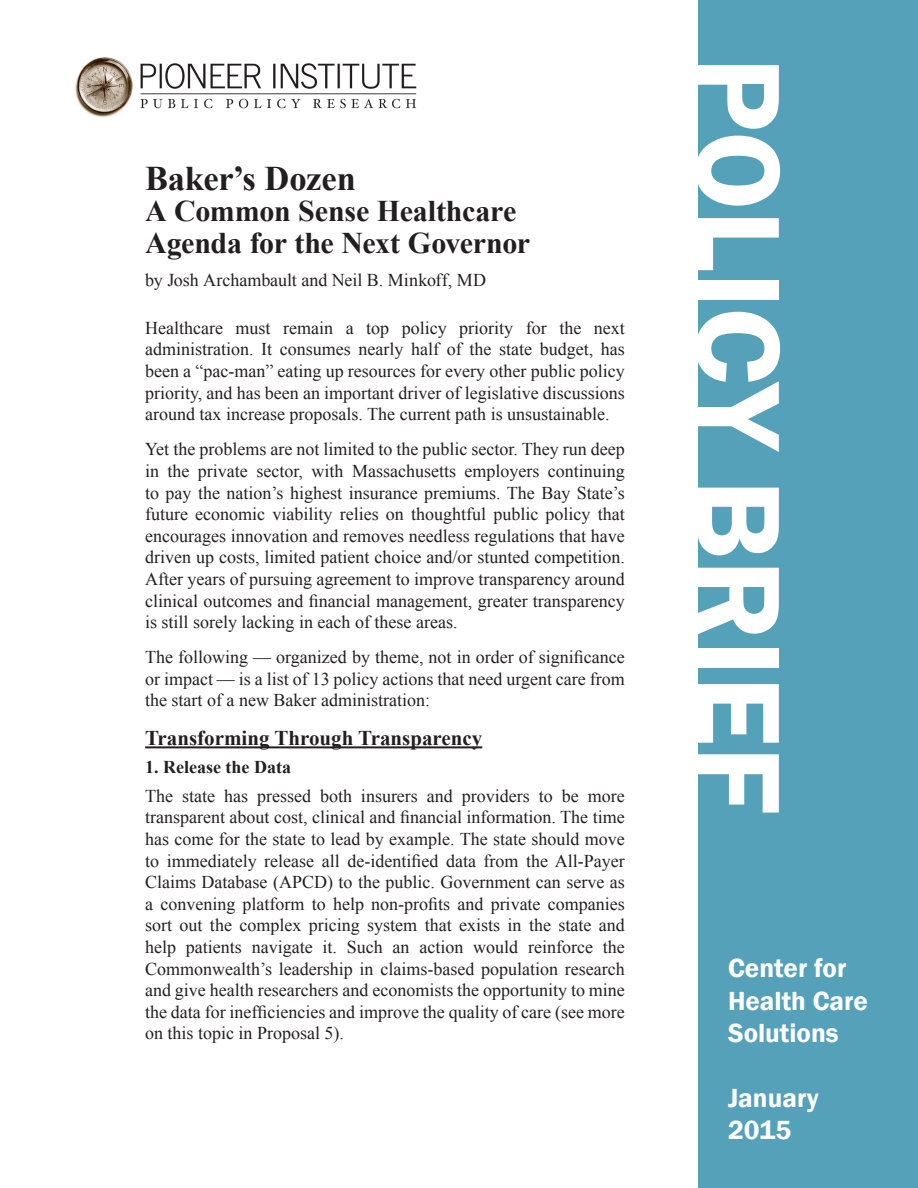
<style>
.page{position:relative;width:918px;height:1188px;background:#fff}
.page>*{position:absolute;margin:0;border:0;box-sizing:border-box;transform-origin:0 0}
.t1{font:600 123px "Franklin Gothic";color:#fff}
.t2{font:700 34.5px "Times New Roman";letter-spacing:-.01em;color:#231f20}
.t3{font:700 30px/31.5px "Times New Roman";letter-spacing:-.01em;color:#231f20}
.t4{font:600 27px/32.4px "Franklin Gothic";color:#fff}
.t5{font:700 21px "Times New Roman";color:#231f20}
.t6{font:18px/21.6px "Times New Roman";color:#231f20;text-align:justify}
.t7{font:700 18px "Times New Roman";color:#231f20}
</style>
<div class="page">
<hr style="left:145px;top:746px;width:337px;height:2px;background:#231f20">
<div style="left:698px;top:0;width:220px;height:1188px;background:#55a1b9"></div>
<img style="left:75px;top:57px;width:342px;height:61px">
<p class="t2" style="left:145px;top:154px;width:212px">Baker’s Dozen</p>
<p class="t3" style="left:145px;top:195px;width:387px">A Common Sense Healthcare<br>Agenda for the Next Governor</p>
<p class="t6" style="left:145px;top:269px;width:343px">by Josh Archambault and Neil B. Minkoff, MD</p>
<p class="t6" style="left:145px;top:317px;width:481px">Healthcare must remain a top policy priority for the next administration. It consumes nearly half of the state budget, has been a “pac-man” eating up resources for every other public policy priority, and has been an important driver of legislative discussions around tax increase proposals. The current path is unsustainable.</p>
<p class="t6" style="left:145px;top:438px;width:481px">Yet the problems are not limited to the public sector. They run deep in the private sector, with Massachusetts employers continuing to pay the nation’s highest insurance premiums. The Bay State’s future economic viability relies on thoughtful public policy that encourages innovation and removes needless regulations that have driven up costs, limited patient choice and/or stunted competition.<br>After years of pursuing agreement to improve transparency around clinical outcomes and financial management, greater transparency is still sorely lacking in each of these areas.</p>
<p class="t6" style="left:145px;top:646px;width:481px">The following — organized by theme, not in order of significance or impact — is a list of 13 policy actions that need urgent care from the start of a new Baker administration:</p>
<p class="t5" style="left:145px;top:724px;width:339px">Transforming Through Transparency</p>
<p class="t7" style="left:145px;top:755px;width:147px">1. Release the Data</p>
<p class="t6" style="left:145px;top:785px;width:481px">The state has pressed both insurers and providers to be more transparent about cost, clinical and financial information. The time has come for the state to lead by example. The state should move to immediately release all de-identified data from the All-Payer Claims Database (APCD) to the public. Government can serve as a convening platform to help non-profits and private companies sort out the complex pricing system that exists in the state and help patients navigate it. Such an action would reinforce the Commonwealth’s leadership in claims-based population research and give health researchers and economists the opportunity to mine the data for inefficiencies and improve the quality of care (see more on this topic in Proposal 5).</p>
<p class="t1" style="left:814px;top:57px;width:759px;rotate:90deg">POLICY BRIEF</p>
<p class="t4" style="left:728px;top:952px;width:142px">Center for<br>Health Care<br>Solutions</p>
<p class="t4" style="left:728px;top:1082px;width:92px">January</p>
<p class="t4" style="left:728px;top:1114px;width:65px">2015</p>
</div>
